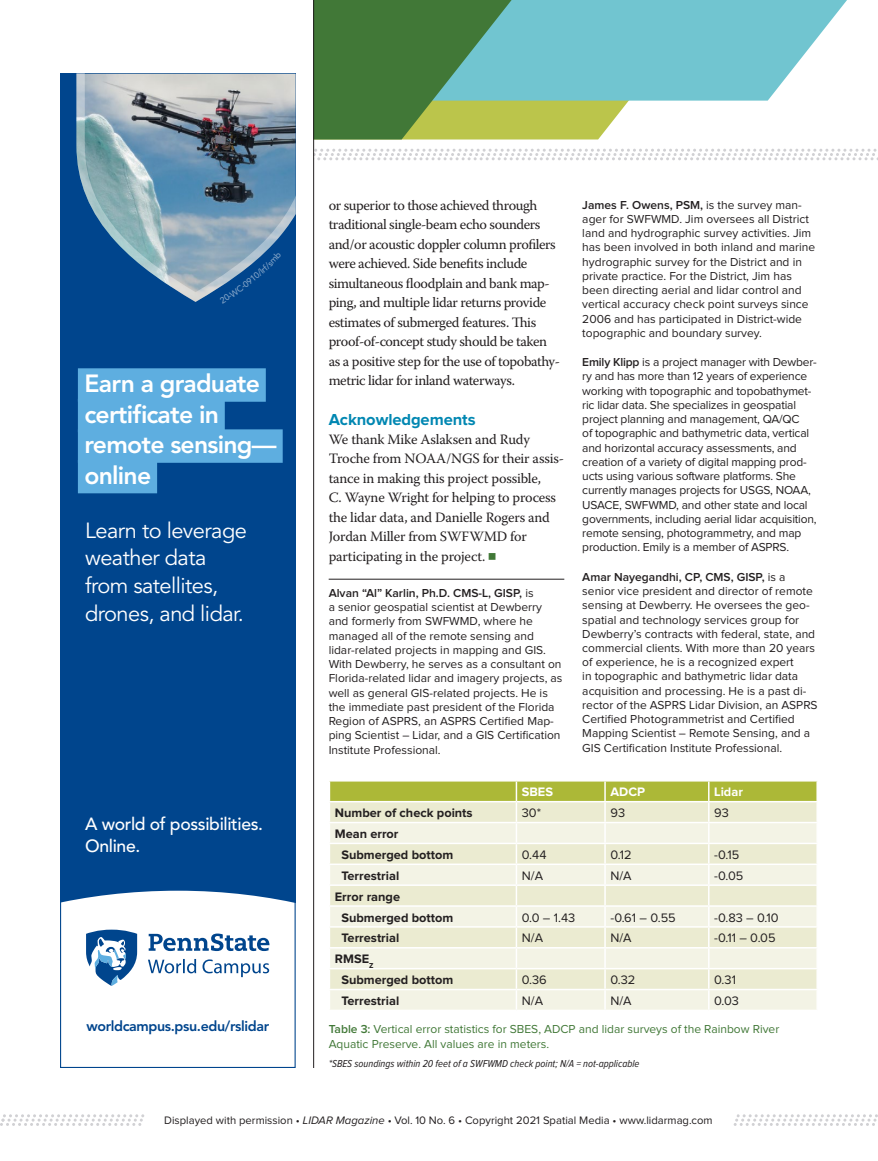
<style>
.page{position:relative;width:878px;height:1161px;background:#fff}
.page>*{position:absolute;margin:0;border:0;box-sizing:border-box;transform-origin:0 0}
.t1{font:800 24.75px/30.5px "Avenir LT Std";letter-spacing:-.03em;color:#fff}
.t2{font:21.75px/27.6px "Avenir LT Std";letter-spacing:-.025em;color:#fff}
.t3{font:500 17.55px/21.1px "Avenir LT Std";letter-spacing:-.02em;color:#fff}
.t4{font:700 16.5px "Proxima Nova";letter-spacing:-.005em;color:#0087b2}
.t5{font:14.25px/19.5px "Warnock Pro";letter-spacing:-.03em;color:#231f20}
.t6{font:800 14.1px "Avenir LT Std";letter-spacing:-.025em;color:#00458d}
.t7{font:700 12.75px/20.9px "Proxima Nova";color:#231f20}
.t8{font:12.75px "Proxima Nova";color:#231f20}
.t9{font:700 12.75px "Proxima Nova";color:#fff}
.t10{font:12px/14.2px "Proxima Nova";color:#231f20}
.t11{font:12px/14.2px "Proxima Nova";color:#417837}
.t12{font:11.25px "Proxima Nova";color:#231f20}
.t13{font:italic 10.5px "Proxima Nova Cond";color:#231f20}
.s1{font-family:"Universal Std Newswith Comm Pi";font-size:13.5px;color:#417837}
.s2{font-weight:600}
.s3{font-style:italic}
</style>
<div class="page">
<svg style="left:314px;top:149px;width:564px;height:11px"></svg>
<hr style="left:328px;top:579px;width:236px;height:1px;background:#231f20">
<svg style="left:329px;top:781px;width:489px;height:229px;background:#eaebcf"></svg>
<hr style="left:328px;top:801px;width:188px;height:1px;background:#fff">
<hr style="left:516px;top:801px;width:89px;height:1px;background:#fff">
<hr style="left:605px;top:801px;width:103px;height:1px;background:#fff">
<hr style="left:708px;top:801px;width:110px;height:1px;background:#fff">
<svg style="left:511px;top:101px;width:118px;height:39px;background:#c4cd64"></svg>
<svg style="left:511px;top:0;width:336px;height:101px;background:#80cbd4"></svg>
<svg style="left:314px;top:0;width:197px;height:140px;background:#588d4f"></svg>
<div style="left:60px;top:74px;width:236px;height:994px;background:#00458d"></div>
<div style="left:60px;top:908px;width:236px;height:160px;background:#fff"></div>
<svg style="left:76px;top:74px;width:220px;height:228px"></svg>
<div style="left:78px;top:368px;width:188px;height:34px;background:#5eaee0"></div>
<div style="left:78px;top:399px;width:147px;height:33px;background:#5eaee0"></div>
<div style="left:78px;top:429px;width:205px;height:34px;background:#5eaee0"></div>
<div style="left:78px;top:460px;width:79px;height:33px;background:#5eaee0"></div>
<svg style="left:62px;top:891px;width:234px;height:135px"></svg>
<div style="left:60px;top:895px;width:235px;height:173px;border:1px solid #00458d"></div>
<hr style="left:313px;top:0;width:1px;height:1068px;background:#231f20">
<svg style="left:0;top:1114px;width:877px;height:12px"></svg>
<svg style="left:219px;top:251px;width:62px;height:51px"></svg>
<h1 class="t1" style="left:84px;top:369px;width:193px">Earn a graduate certificate in remote sensing— online</h1>
<h2 class="t2" style="left:85px;top:517px;width:163px">Learn to leverage weather data from satellites, drones, and lidar.</h2>
<h3 class="t3" style="left:85px;top:814px;width:179px">A world of possibilities.<br>Online.</h3>
<p class="t6" style="left:86px;top:1018px;width:184px">worldcampus.psu.edu/rslidar</p>
<p class="t5" style="left:328px;top:195px;width:233px">or superior to those achieved through traditional single-beam echo sounders and/or acoustic doppler column profilers were achieved. Side benefits include simultaneous floodplain and bank map&shy;ping, and multiple lidar returns provide estimates of submerged features. This proof-of-concept study should be taken as a positive step for the use of topobathy&shy;metric lidar for inland waterways.</p>
<h3 class="t4" style="left:328px;top:410px;width:148px">Acknowledgements</h3>
<p class="t5" style="left:328px;top:429px;width:237px">We thank Mike Aslaksen and Rudy Troche from NOAA/NGS for their assis&shy;tance in making this project possible,<br>C. Wayne Wright for helping to process the lidar data, and Danielle Rogers and Jordan Miller from SWFWMD for participating in the project. <span class="s1">◾</span></p>
<p class="t10" style="left:328px;top:586px;width:235px"><span class="s2">Alvan “Al” Karlin, Ph.D. CMS-L, GISP,</span> is<br>a senior geospatial scientist at Dewberry and formerly from SWFWMD, where he managed all of the remote sensing and lidar-related projects in mapping and GIS.<br>With Dewberry, he serves as a consultant on Florida-related lidar and imagery projects, as well as general GIS-related projects. He is the immediate past president of the Florida Region of ASPRS, an ASPRS Certified Map&shy;ping Scientist – Lidar, and a GIS Certification Institute Professional.</p>
<p class="t10" style="left:582px;top:198px;width:234px"><span class="s2">James F. Owens, PSM,</span> is the survey man&shy;ager for SWFWMD. Jim oversees all District land and hydrographic survey activities. Jim has been involved in both inland and marine hydrographic survey for the District and in private practice. For the District, Jim has been directing aerial and lidar control and vertical accuracy check point surveys since 2006 and has participated in District-wide topographic and boundary survey.</p>
<p class="t10" style="left:582px;top:355px;width:236px"><span class="s2">Emily Klipp</span> is a project manager with Dewber&shy;ry and has more than 12 years of experience working with topographic and topobathymet&shy;ric lidar data. She specializes in geospatial project planning and management, QA/QC<br>of topographic and bathymetric data, vertical and horizontal accuracy assessments, and creation of a variety of digital mapping prod&shy;ucts using various software platforms. She currently manages projects for USGS, NOAA, USACE, SWFWMD, and other state and local governments, including aerial lidar acquisition, remote sensing, photogrammetry, and map production. Emily is a member of ASPRS.</p>
<p class="t10" style="left:582px;top:570px;width:237px"><span class="s2">Amar Nayegandhi, CP, CMS, GISP,</span> is a senior vice president and director of remote sensing at Dewberry. He oversees the geo&shy;spatial and technology services group for Dewberry’s contracts with federal, state, and commercial clients. With more than 20 years of experience, he is a recognized expert<br>in topographic and bathymetric lidar data acquisition and processing. He is a past di&shy;rector of the ASPRS Lidar Division, an ASPRS Certified Photogrammetrist and Certified Mapping Scientist – Remote Sensing, and a GIS Certification Institute Professional.</p>
<p class="t9" style="left:522px;top:785px;width:33px">SBES</p>
<p class="t9" style="left:610px;top:785px;width:36px">ADCP</p>
<p class="t9" style="left:714px;top:785px;width:30px">Lidar</p>
<p class="t7" style="left:335px;top:803px;width:139px">Number of check points</p>
<p class="t8" style="left:522px;top:806px;width:21px">30*</p>
<p class="t8" style="left:610px;top:806px;width:16px">93</p>
<p class="t8" style="left:714px;top:806px;width:16px">93</p>
<p class="t7" style="left:341px;top:824px;width:113px;text-indent:-7px">Mean error<br>Submerged bottom</p>
<p class="t8" style="left:522px;top:848px;width:26px">0.44</p>
<p class="t8" style="left:610px;top:848px;width:23px">0.12</p>
<p class="t8" style="left:714px;top:848px;width:27px">-0.15</p>
<p class="t7" style="left:341px;top:865px;width:59px">Terrestrial</p>
<p class="t8" style="left:522px;top:868px;width:23px">N/A</p>
<p class="t8" style="left:610px;top:868px;width:23px">N/A</p>
<p class="t8" style="left:714px;top:868px;width:31px">-0.05</p>
<p class="t7" style="left:341px;top:886px;width:113px;text-indent:-7px">Error range<br>Submerged bottom</p>
<p class="t8" style="left:522px;top:910px;width:55px">0.0 – 1.43</p>
<p class="t8" style="left:610px;top:910px;width:67px">-0.61 – 0.55</p>
<p class="t8" style="left:714px;top:910px;width:66px">-0.83 – 0.10</p>
<p class="t7" style="left:341px;top:928px;width:59px">Terrestrial</p>
<p class="t8" style="left:522px;top:931px;width:23px">N/A</p>
<p class="t8" style="left:610px;top:931px;width:23px">N/A</p>
<p class="t8" style="left:714px;top:931px;width:63px">-0.11 – 0.05</p>
<p class="t7" style="left:341px;top:949px;width:113px;text-indent:-6px">RMSE<sub>Z<br></sub>Submerged bottom</p>
<p class="t8" style="left:522px;top:973px;width:26px">0.36</p>
<p class="t8" style="left:610px;top:973px;width:26px">0.32</p>
<p class="t8" style="left:714px;top:973px;width:23px">0.31</p>
<p class="t7" style="left:341px;top:991px;width:59px">Terrestrial</p>
<p class="t8" style="left:522px;top:994px;width:23px">N/A</p>
<p class="t8" style="left:610px;top:994px;width:23px">N/A</p>
<p class="t8" style="left:714px;top:994px;width:26px">0.03</p>
<p class="t11" style="left:328px;top:1023px;width:452px"><span class="s2">Table 3:</span> Vertical error statistics for SBES, ADCP and lidar surveys of the Rainbow River<br>Aquatic Preserve. All values are in meters.</p>
<p class="t13" style="left:328px;top:1058px;width:312px">*SBES soundings within 20 feet of a SWFWMD check point; N/A = not-applicable</p>
<p class="t12" style="left:164px;top:1114px;width:550px">Displayed with permission • <span class="s3">LIDAR Magazine</span> • Vol. 10 No. 6 • Copyright 2021 Spatial Media • www.lidarmag.com</p>
</div>
